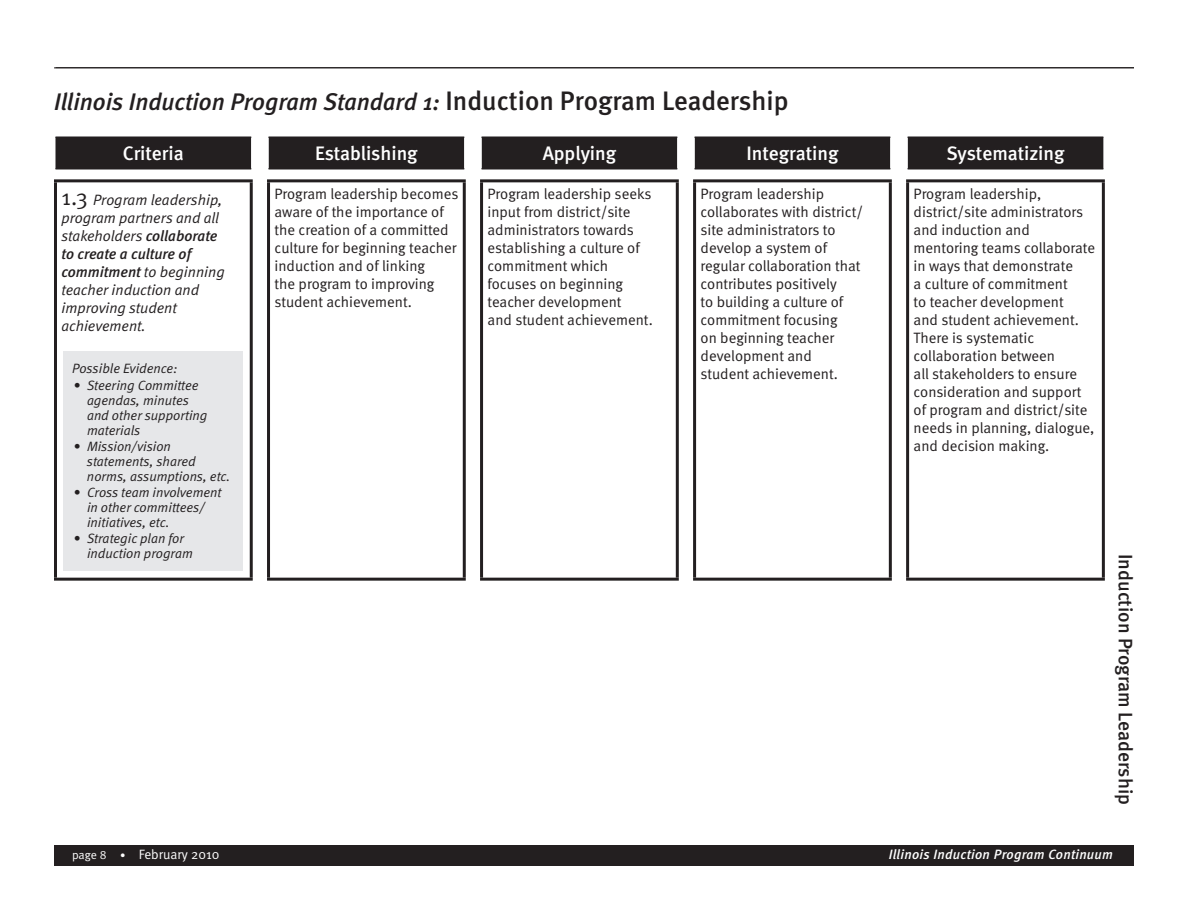
<style>
.page{position:relative;width:1188px;height:918px;background:#fff}
.page>*{position:absolute;margin:0;border:0;box-sizing:border-box;transform-origin:0 0}
.meta_body_text{font:italic 500 24px "Meta";color:#231f20}
.t1{font:500 19.5px "Meta";letter-spacing:-.005em;color:#fff}
.meta_body_text-2{font:500 19.5px "Meta";color:#231f20}
.meta_chart_text{font:15px/18px "Meta Normal";color:#231f20}
.Meta_left_column_cha{font:italic 15px/18px "Meta Normal";color:#231f20}
.possible_evidence{font:italic 13.5px/15px "Meta Normal";color:#231f20}
.t2{font:italic 500 13.5px "Meta";letter-spacing:.02em;color:#fff}
.possible_evidence_he{font:italic 13.5px "Meta Normal";color:#231f20}
.t3{font:13.5px "Meta Normal";color:#fff}
.t4{font:12px "Meta Normal";color:#fff}
.s1{font-style:normal;font-size:26.7px}
.s2{font-style:normal;font-size:22.5px}
.s3{font-family:"Meta";font-weight:500}
.s4{font-size:10.5px}
</style>
<div class="page">
<div style="left:54px;top:845px;width:1080px;height:20px;background:#231f20"></div>
<div style="left:63px;top:352px;width:180px;height:219px;background:#e6e7e9"></div>
<hr style="left:56px;top:67px;width:1078px;height:1px;background:#231f20">
<hr style="left:54px;top:68px;width:1080px;height:1px;background:#231f20">
<svg style="left:56px;top:137px;width:1047px;height:32px;background:#322f2f"></svg>
<hr style="left:267px;top:182px;width:3px;height:396px;background:#231f20">
<hr style="left:54px;top:182px;width:3px;height:396px;background:#231f20">
<hr style="left:480px;top:182px;width:3px;height:396px;background:#231f20">
<hr style="left:693px;top:182px;width:3px;height:396px;background:#231f20">
<hr style="left:906px;top:182px;width:3px;height:396px;background:#231f20">
<hr style="left:250px;top:182px;width:3px;height:396px;background:#231f20">
<hr style="left:54px;top:578px;width:199px;height:3px;background:#231f20">
<hr style="left:463px;top:182px;width:3px;height:396px;background:#231f20">
<hr style="left:267px;top:578px;width:199px;height:3px;background:#231f20">
<hr style="left:676px;top:182px;width:3px;height:396px;background:#231f20">
<hr style="left:480px;top:578px;width:199px;height:3px;background:#231f20">
<hr style="left:889px;top:182px;width:3px;height:396px;background:#231f20">
<hr style="left:693px;top:578px;width:199px;height:3px;background:#231f20">
<hr style="left:1102px;top:182px;width:3px;height:396px;background:#231f20">
<hr style="left:906px;top:578px;width:199px;height:3px;background:#231f20">
<hr style="left:56px;top:136px;width:195px;height:2px;background:#231f20">
<hr style="left:56px;top:168px;width:195px;height:2px;background:#231f20">
<hr style="left:269px;top:136px;width:195px;height:2px;background:#231f20">
<hr style="left:269px;top:168px;width:195px;height:2px;background:#231f20">
<hr style="left:482px;top:136px;width:195px;height:2px;background:#231f20">
<hr style="left:482px;top:168px;width:195px;height:2px;background:#231f20">
<hr style="left:695px;top:136px;width:195px;height:2px;background:#231f20">
<hr style="left:695px;top:168px;width:195px;height:2px;background:#231f20">
<hr style="left:908px;top:136px;width:195px;height:2px;background:#231f20">
<hr style="left:908px;top:168px;width:195px;height:2px;background:#231f20">
<hr style="left:54px;top:179px;width:199px;height:3px;background:#231f20">
<hr style="left:267px;top:179px;width:199px;height:3px;background:#231f20">
<hr style="left:480px;top:179px;width:199px;height:3px;background:#231f20">
<hr style="left:693px;top:179px;width:199px;height:3px;background:#231f20">
<hr style="left:906px;top:179px;width:199px;height:3px;background:#231f20">
<p class="meta_body_text" style="left:54px;top:87px;width:736px">Illinois Induction Program Standard 1: <span class="s1">Induction Program Leadership</span></p>
<p class="t1" style="left:123px;top:142px;width:62px">Criteria</p>
<p class="t1" style="left:315px;top:142px;width:104px">Establishing</p>
<p class="t1" style="left:543px;top:142px;width:75px">Applying</p>
<p class="t1" style="left:746px;top:142px;width:94px">Integrating</p>
<p class="t1" style="left:946px;top:142px;width:120px">Systematizing</p>
<p class="Meta_left_column_cha" style="left:61px;top:190px;width:165px"><span class="s2">1.3</span> Program leadership, program partners and all stakeholders <span class="s3">collaborate to create a culture of commitment</span> to beginning teacher induction and improving student achievement.</p>
<p class="possible_evidence_he" style="left:72px;top:361px;width:107px">Possible Evidence:</p>
<p class="possible_evidence" style="left:87px;top:377px;width:122px;text-indent:-14px">• Steering Committee agendas, minutes and other supporting materials</p>
<p class="possible_evidence" style="left:87px;top:438px;width:145px;text-indent:-13px">• Mission/vision statements, shared norms, assumptions, etc.</p>
<p class="possible_evidence" style="left:87px;top:484px;width:136px;text-indent:-14px">• Cross team involvement in other committees/ initiatives, etc.</p>
<p class="possible_evidence" style="left:87px;top:530px;width:107px;text-indent:-14px">• Strategic plan for induction program</p>
<p class="meta_chart_text" style="left:275px;top:184px;width:185px">Program leadership becomes aware of the importance of the creation of a committed culture for beginning teacher induction and of linking<br>the program to improving student achievement.</p>
<p class="meta_chart_text" style="left:488px;top:184px;width:167px">Program leadership seeks input from district/site administrators towards establishing a culture of commitment which focuses on beginning teacher development<br>and student achievement.</p>
<p class="meta_chart_text" style="left:701px;top:184px;width:164px">Program leadership collaborates with district/ site administrators to develop a system of regular collaboration that contributes positively<br>to building a culture of commitment focusing<br>on beginning teacher development and student achievement.</p>
<p class="meta_chart_text" style="left:914px;top:184px;width:183px">Program leadership, district/site administrators and induction and mentoring teams collaborate in ways that demonstrate<br>a culture of commitment<br>to teacher development<br>and student achievement.<br>There is systematic collaboration between<br>all stakeholders to ensure consideration and support of program and district/site needs in planning, dialogue, and decision making.</p>
<p class="meta_body_text-2" style="left:1137px;top:554px;width:252px;rotate:90deg">Induction Program Leadership</p>
<p class="t4" style="left:72px;top:848px;width:36px">page 8</p>
<p class="t3" style="left:120px;top:846px;width:101px"><span class="s4">•</span> February 2010</p>
<p class="t2" style="left:889px;top:846px;width:226px">Illinois Induction Program Continuum</p>
</div>
